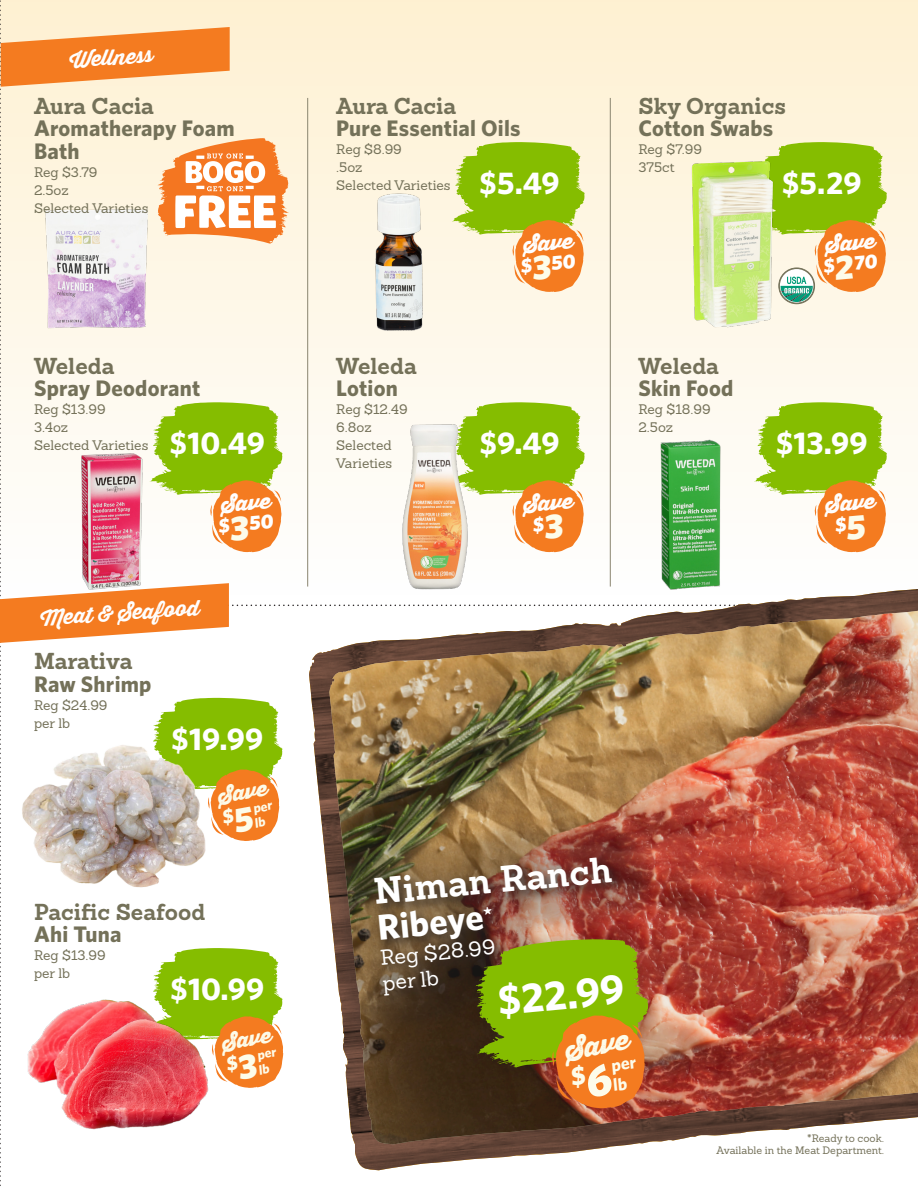
<style>
.page{position:relative;width:918px;height:1188px;background:#fff}
.page>*{position:absolute;margin:0;border:0;box-sizing:border-box;transform-origin:0 0}
.t1{font:700 42px "Whitney";color:#fff}
.t2{font:700 36px "Sanchez";color:#fff}
.t3{font:700 36px "Whitney";color:#fff}
.t4{font:700 31.5px "Whitney";letter-spacing:.005em;color:#fff}
.t5{font:26.85px "Thirsty Rough Blk";color:#fdfcea}
.t6{font:700 22.5px/22.5px "Whitney";letter-spacing:.01em;color:#747159}
.t7{font:700 22.5px "Sanchez";color:#747159}
.t8{font:21px "Thirsty Rough Bol";color:#fff}
.t9{font:21px "Sanchez";color:#fff}
.t10{font:20.7px "Thirsty Rough Blk";color:#fff}
.t11{font:20.7px "Thirsty Rough Blk";color:#fdfcea}
.t12{font:900 20.1px "Whitney";color:#fff}
.t13{font:13.5px "Sanchez";color:#747159}
.t14{font:10.5px/12.6px "Sanchez";color:#747159;text-align:right}
.s1{font-size:34.5px;color:#fdfcea}
</style>
<div class="page">
<img style="left:0;top:0;width:918px;height:1186px">
<p class="t8" style="left:68px;top:44px;width:86px;rotate:-4deg">Wellness</p>
<p class="t7" style="left:34px;top:90px;width:121px">Aura Cacia</p>
<p class="t6" style="left:34px;top:117px;width:202px">Aromatherapy Foam<br>Bath</p>
<p class="t13" style="left:34px;top:163px;width:65px">Reg $3.79</p>
<p class="t13" style="left:34px;top:181px;width:36px">2.5oz</p>
<p class="t13" style="left:34px;top:199px;width:116px">Selected Varieties</p>
<p class="t7" style="left:34px;top:351px;width:82px">Weleda</p>
<p class="t6" style="left:34px;top:377px;width:168px">Spray Deodorant</p>
<p class="t13" style="left:34px;top:401px;width:73px">Reg $13.99</p>
<p class="t13" style="left:34px;top:419px;width:36px">3.4oz</p>
<p class="t13" style="left:34px;top:437px;width:116px">Selected Varieties</p>
<p class="t4" style="left:170px;top:422px;width:97px">$10.49</p>
<p class="t10" style="left:219px;top:489px;width:51px;rotate:-5deg">Save</p>
<p class="t12" style="left:217px;top:512px;width:56px;rotate:-5deg">$<span class="s1">3</span>50</p>
<p class="t8" style="left:39px;top:602px;width:161px;rotate:-4deg">Meat &amp; Seafood</p>
<p class="t7" style="left:34px;top:646px;width:100px">Marativa</p>
<p class="t6" style="left:34px;top:672px;width:119px">Raw Shrimp</p>
<p class="t13" style="left:34px;top:696px;width:75px">Reg $24.99</p>
<p class="t13" style="left:34px;top:714px;width:38px">per lb</p>
<p class="t4" style="left:172px;top:717px;width:93px">$19.99</p>
<p class="t11" style="left:215px;top:781px;width:51px;rotate:-11deg">Save</p>
<p class="t7" style="left:34px;top:896px;width:173px">Pacific Seafood</p>
<p class="t6" style="left:34px;top:922px;width:89px">Ahi Tuna</p>
<p class="t13" style="left:34px;top:947px;width:73px">Reg $13.99</p>
<p class="t13" style="left:34px;top:965px;width:38px">per lb</p>
<p class="t4" style="left:171px;top:968px;width:95px">$10.99</p>
<p class="t11" style="left:219px;top:1028px;width:51px;rotate:-11deg">Save</p>
<p class="t7" style="left:336px;top:90px;width:121px">Aura Cacia</p>
<p class="t6" style="left:336px;top:117px;width:186px">Pure Essential Oils</p>
<p class="t13" style="left:336px;top:141px;width:67px">Reg $8.99</p>
<p class="t13" style="left:336px;top:159px;width:28px">.5oz</p>
<p class="t13" style="left:336px;top:177px;width:116px">Selected Varieties</p>
<p class="t4" style="left:480px;top:162px;width:82px">$5.49</p>
<p class="t10" style="left:522px;top:229px;width:51px;rotate:-5deg">Save</p>
<p class="t12" style="left:519px;top:252px;width:56px;rotate:-5deg">$<span class="s1">3</span>50</p>
<p class="t7" style="left:336px;top:351px;width:82px">Weleda</p>
<p class="t6" style="left:336px;top:377px;width:63px">Lotion</p>
<p class="t13" style="left:336px;top:401px;width:73px">Reg $12.49</p>
<p class="t13" style="left:336px;top:419px;width:37px">6.8oz</p>
<p class="t13" style="left:336px;top:437px;width:57px">Selected</p>
<p class="t13" style="left:336px;top:455px;width:57px">Varieties</p>
<p class="t4" style="left:480px;top:422px;width:81px">$9.49</p>
<p class="t10" style="left:522px;top:489px;width:51px;rotate:-5deg">Save</p>
<p class="t7" style="left:638px;top:90px;width:149px">Sky Organics</p>
<p class="t6" style="left:638px;top:117px;width:136px">Cotton Swabs</p>
<p class="t13" style="left:638px;top:141px;width:65px">Reg $7.99</p>
<p class="t13" style="left:638px;top:159px;width:38px">375ct</p>
<p class="t4" style="left:782px;top:162px;width:81px">$5.29</p>
<p class="t10" style="left:824px;top:229px;width:51px;rotate:-5deg">Save</p>
<p class="t12" style="left:822px;top:252px;width:56px;rotate:-5deg">$<span class="s1">2</span>70</p>
<p class="t7" style="left:638px;top:351px;width:82px">Weleda</p>
<p class="t6" style="left:638px;top:377px;width:96px">Skin Food</p>
<p class="t13" style="left:638px;top:401px;width:74px">Reg $18.99</p>
<p class="t13" style="left:638px;top:419px;width:36px">2.5oz</p>
<p class="t4" style="left:776px;top:422px;width:93px">$13.99</p>
<p class="t10" style="left:824px;top:489px;width:51px;rotate:-5deg">Save</p>
<p class="t2" style="left:372px;top:869px;width:240px;rotate:-6deg">Niman Ranch</p>
<p class="t3" style="left:375px;top:904px;width:118px;rotate:-6deg">Ribeye<sup>*</sup></p>
<p class="t9" style="left:379px;top:944px;width:117px;rotate:-5deg">Reg $28.99</p>
<p class="t9" style="left:382px;top:969px;width:58px;rotate:-5deg">per lb</p>
<p class="t1" style="left:496px;top:972px;width:128px;rotate:-5deg">$22.99</p>
<p class="t5" style="left:561px;top:1030px;width:66px;rotate:-11deg">Save</p>
<p class="t14" style="left:717px;top:1132px;width:169px">*Ready to cook.<br>Available in the Meat Department.</p>
</div>
